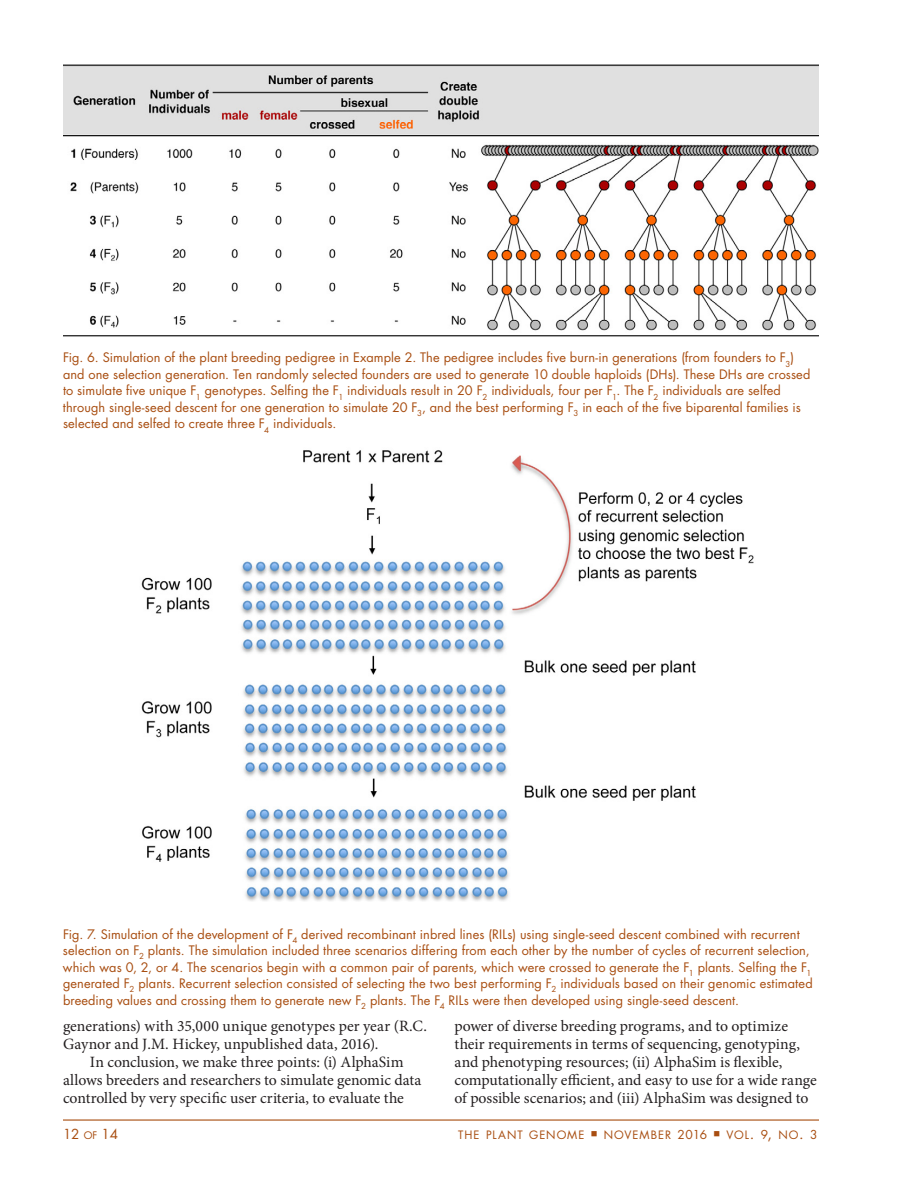
<style>
.page{position:relative;width:918px;height:1188px;background:#fff}
.page>*{position:absolute;margin:0;border:0;box-sizing:border-box;transform-origin:0 0}
.t1{font:15.75px/18px "Minion Pro";letter-spacing:-.005em;color:#231f20}
.t2{font:13.5px "Futura Std";color:#a84d10}
.t3{font:12.75px/16.5px "Futura Std";letter-spacing:.01em;color:#a84d10}
.t4{font:11.25px "Futura Std";letter-spacing:.09em;color:#a84d10}
.s1{font-size:10.2px}
.s2{font-size:12px}
.s3{font-size:15px}
</style>
<div class="page">
<hr style="left:63px;top:1119px;width:756px;height:2px;background:#a84d10">
<img style="left:63px;top:65px;width:756px;height:272px">
<img style="left:141px;top:450px;width:613px;height:451px">
<p class="t3" style="left:63px;top:350px;width:749px">Fig. 6. Simulation of the plant breeding pedigree in Example 2. The pedigree includes five burn-in generations (from founders to F<sub>3</sub>) and one selection generation. Ten randomly selected founders are used to generate 10 double haploids (DHs). These DHs are crossed to simulate five unique F<sub>1</sub> genotypes. Selfing the F<sub>1</sub> individuals result in 20 F<sub>2</sub> individuals, four per F<sub>1</sub>. The F<sub>2</sub> individuals are selfed through single-seed descent for one generation to simulate 20 F<sub>3</sub>, and the best performing F<sub>3</sub> in each of the five biparental families is selected and selfed to create three F<sub>4</sub> individuals.</p>
<p class="t3" style="left:63px;top:926px;width:751px">Fig. 7. Simulation of the development of F<sub>4</sub> derived recombinant inbred lines (RILs) using single-seed descent combined with recurrent selection on F<sub>2</sub> plants. The simulation included three scenarios differing from each other by the number of cycles of recurrent selection, which was 0, 2, or 4. The scenarios begin with a common pair of parents, which were crossed to generate the F<sub>1</sub> plants. Selfing the F<sub>1 </sub>generated F<sub>2</sub> plants. Recurrent selection consisted of selecting the two best performing F<sub>2</sub> individuals based on their genomic estimated breeding values and crossing them to generate new F<sub>2</sub> plants. The F<sub>4</sub> RILs were then developed using single-seed descent.</p>
<p class="t1" style="left:63px;top:1017px;width:365px">generations) with 35,000 unique genotypes per year (R.C.<br>Gaynor and J.M. Hickey, unpublished data, 2016).</p>
<p class="t1" style="left:63px;top:1053px;width:360px;text-indent:27px">In conclusion, we make three points: (i) AlphaSim allows breeders and researchers to simulate genomic data controlled by very specific user criteria, to evaluate the</p>
<p class="t1" style="left:454px;top:1017px;width:364px">power of diverse breeding programs, and to optimize their requirements in terms of sequencing, genotyping, and phenotyping resources; (ii) AlphaSim is flexible, computationally efficient, and easy to use for a wide range of possible scenarios; and (iii) AlphaSim was designed to</p>
<p class="t2" style="left:63px;top:1125px;width:57px">12 <span class="s1">OF</span> 14</p>
<p class="t4" style="left:458px;top:1127px;width:361px">THE PLANT GENOME ■ NOVEMBER <span class="s2">2016</span> ■ VOL<span class="s3">.</span> <span class="s2">9</span><span class="s3">,</span> NO<span class="s3">.</span> <span class="s2">3</span></p>
</div>
